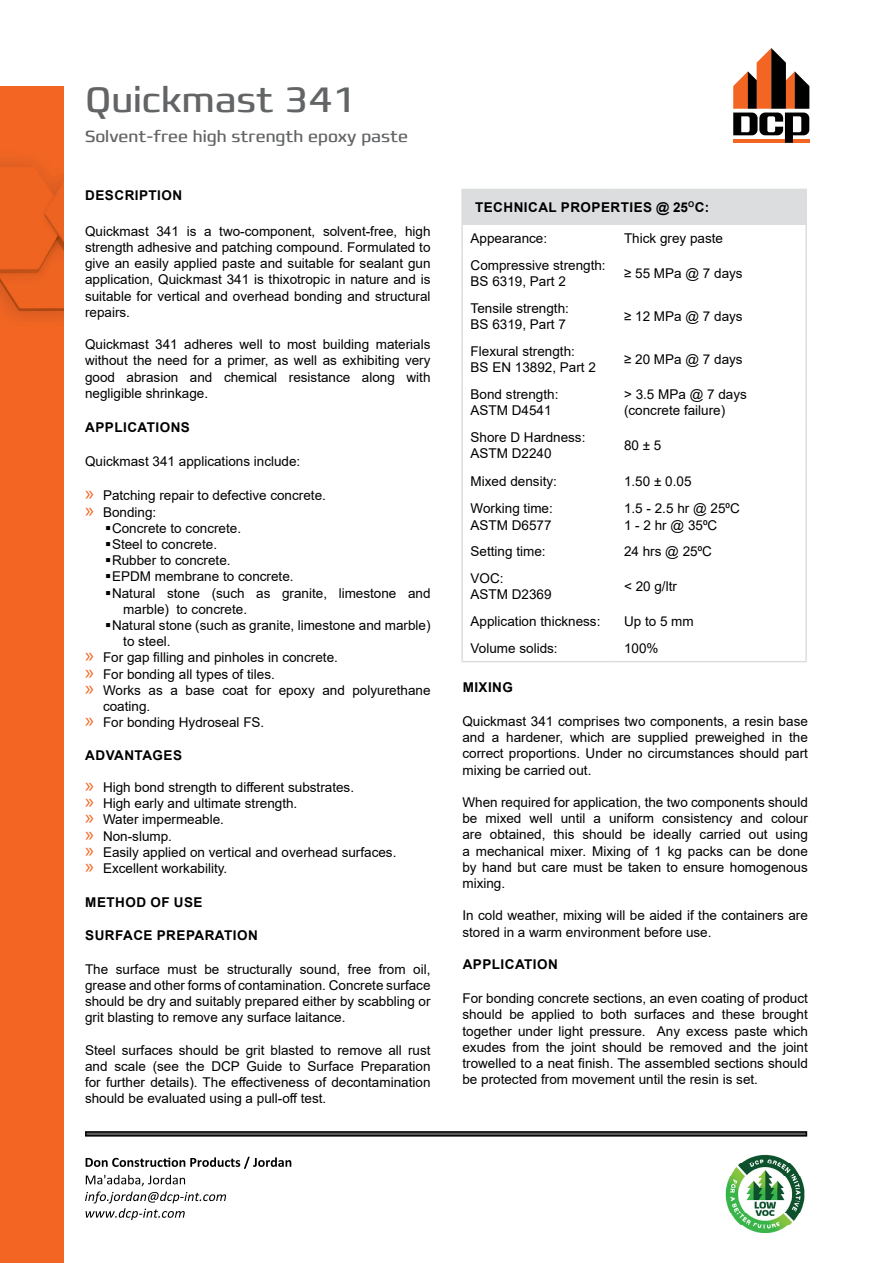
<style>
.page{position:relative;width:893px;height:1263px;background:#fff}
.page>*{position:absolute;margin:0;border:0;box-sizing:border-box;transform-origin:0 0}
.t1{font:36px "Francker CYR";color:#636466}
.t2{font:16.5px "Francker CYR";color:#636466}
.t3{font:13.5px/16.2px "Arial";color:#000}
.t4{font:700 13.5px "Arial";letter-spacing:.035em;color:#000}
.s1{font-family:"Myriad Pro";font-size:21px;color:#f26522}
</style>
<div class="page">
<div style="left:85px;top:1131px;width:722px;height:5px;border:2px solid #000"></div>
<svg style="left:86px;top:1157px;width:205px;height:12px"></svg>
<svg style="left:85px;top:1175px;width:141px;height:45px"></svg>
<div style="left:462px;top:189px;width:344px;height:36px;background:#dcddde"></div>
<hr style="left:461px;top:189px;width:154px;height:1px;background:#dcddde">
<hr style="left:461px;top:190px;width:2px;height:35px;background:#dcddde">
<hr style="left:615px;top:189px;width:192px;height:1px;background:#dcddde">
<hr style="left:805px;top:190px;width:2px;height:35px;background:#dcddde">
<hr style="left:461px;top:225px;width:2px;height:27px;background:#dcddde">
<hr style="left:805px;top:225px;width:2px;height:27px;background:#dcddde">
<hr style="left:461px;top:252px;width:2px;height:43px;background:#dcddde">
<hr style="left:805px;top:252px;width:2px;height:43px;background:#dcddde">
<hr style="left:461px;top:295px;width:2px;height:43px;background:#dcddde">
<hr style="left:805px;top:295px;width:2px;height:43px;background:#dcddde">
<hr style="left:461px;top:338px;width:2px;height:43px;background:#dcddde">
<hr style="left:805px;top:338px;width:2px;height:43px;background:#dcddde">
<hr style="left:461px;top:381px;width:2px;height:43px;background:#dcddde">
<hr style="left:805px;top:381px;width:2px;height:43px;background:#dcddde">
<hr style="left:461px;top:424px;width:2px;height:43px;background:#dcddde">
<hr style="left:805px;top:424px;width:2px;height:43px;background:#dcddde">
<hr style="left:461px;top:467px;width:2px;height:28px;background:#dcddde">
<hr style="left:805px;top:467px;width:2px;height:28px;background:#dcddde">
<hr style="left:461px;top:495px;width:2px;height:43px;background:#dcddde">
<hr style="left:805px;top:495px;width:2px;height:43px;background:#dcddde">
<hr style="left:461px;top:538px;width:2px;height:27px;background:#dcddde">
<hr style="left:805px;top:538px;width:2px;height:27px;background:#dcddde">
<hr style="left:461px;top:565px;width:2px;height:43px;background:#dcddde">
<hr style="left:805px;top:565px;width:2px;height:43px;background:#dcddde">
<hr style="left:461px;top:608px;width:2px;height:27px;background:#dcddde">
<hr style="left:805px;top:608px;width:2px;height:27px;background:#dcddde">
<hr style="left:461px;top:635px;width:2px;height:26px;background:#dcddde">
<hr style="left:805px;top:635px;width:2px;height:26px;background:#dcddde">
<hr style="left:461px;top:661px;width:154px;height:1px;background:#dcddde">
<hr style="left:615px;top:661px;width:192px;height:1px;background:#dcddde">
<img style="left:725px;top:1154px;width:80px;height:79px">
<svg style="left:733px;top:48px;width:76px;height:95px"></svg>
<div style="left:0;top:86px;width:64px;height:1177px;background:#f26522"></div>
<img style="left:0;top:161px;width:64px;height:158px">
<h1 class="t1" style="left:85px;top:77px;width:273px">Quickmast 341</h1>
<p class="t2" style="left:85px;top:126px;width:325px">Solvent-free high strength epoxy paste</p>
<p class="t4" style="left:85px;top:185px;width:98px">DESCRIPTION</p>
<p class="t3" style="left:85px;top:223px;width:347px;text-align:justify">Quickmast 341 is a two-component, solvent-free, high strength adhesive and patching compound. Formulated to give an easily applied paste and suitable for sealant gun application, Quickmast 341 is thixotropic in nature and is suitable for vertical and overhead bonding and structural repairs.</p>
<p class="t3" style="left:85px;top:336px;width:347px;text-align:justify">Quickmast 341 adheres well to most building materials without the need for a primer, as well as exhibiting very good abrasion and chemical resistance along with negligible shrinkage.</p>
<p class="t4" style="left:85px;top:418px;width:106px">APPLICATIONS</p>
<p class="t3" style="left:85px;top:453px;width:217px">Quickmast 341 applications include:</p>
<p class="t3" style="left:85px;top:487px;width:242px"><span class="s1">»</span> Patching repair to defective concrete.</p>
<p class="t3" style="left:85px;top:504px;width:73px"><span class="s1">»</span> Bonding:</p>
<p class="t3" style="left:112px;top:520px;width:131px">Concrete to concrete.</p>
<p class="t3" style="left:112px;top:536px;width:107px">Steel to concrete.</p>
<p class="t3" style="left:112px;top:552px;width:120px">Rubber to concrete.</p>
<p class="t3" style="left:112px;top:568px;width:183px">EPDM membrane to concrete.</p>
<p class="t3" style="left:112px;top:585px;width:320px">Natural stone (such as granite, limestone and</p>
<p class="t3" style="left:123px;top:601px;width:125px">marble) to concrete.</p>
<p class="t3" style="left:112px;top:617px;width:320px">Natural stone (such as granite, limestone and marble)</p>
<p class="t3" style="left:123px;top:633px;width:49px">to steel.</p>
<p class="t3" style="left:85px;top:649px;width:254px"><span class="s1">»</span> For gap filling and pinholes in concrete.</p>
<p class="t3" style="left:85px;top:666px;width:191px"><span class="s1">»</span> For bonding all types of tiles.</p>
<p class="t3" style="left:85px;top:682px;width:347px"><span class="s1">»</span> Works as a base coat for epoxy and polyurethane</p>
<p class="t3" style="left:103px;top:698px;width:49px">coating.</p>
<p class="t3" style="left:85px;top:714px;width:181px"><span class="s1">»</span> For bonding Hydroseal FS.</p>
<p class="t4" style="left:85px;top:745px;width:98px">ADVANTAGES</p>
<p class="t3" style="left:85px;top:779px;width:313px"><span class="s1">»</span> High bond strength to different substrates.<br><span class="s1">»</span> High early and ultimate strength.<br><span class="s1">»</span> Water impermeable.<br><span class="s1">»</span> Non-slump.<br><span class="s1">»</span> Easily applied on vertical and overhead surfaces. <span class="s1">»</span> Excellent workability.</p>
<p class="t4" style="left:85px;top:893px;width:119px">METHOD OF USE</p>
<p class="t4" style="left:85px;top:925px;width:174px">SURFACE PREPARATION</p>
<p class="t3" style="left:85px;top:961px;width:347px;text-align:justify">The surface must be structurally sound, free from oil, grease and other forms of contamination. Concrete surface should be dry and suitably prepared either by scabbling or grit blasting to remove any surface laitance.</p>
<p class="t3" style="left:85px;top:1042px;width:347px;text-align:justify">Steel surfaces should be grit blasted to remove all rust and scale (see the DCP Guide to Surface Preparation for further details). The effectiveness of decontamination should be evaluated using a pull-off test.</p>
<p class="t4" style="left:475px;top:198px;width:236px">TECHNICAL PROPERTIES @ 25<sup>O</sup>C:</p>
<p class="t3" style="left:471px;top:230px;width:78px">Appearance:</p>
<p class="t3" style="left:624px;top:230px;width:101px">Thick grey paste</p>
<p class="t3" style="left:471px;top:257px;width:137px">Compressive strength:<br>BS 6319, Part 2</p>
<p class="t3" style="left:624px;top:265px;width:120px">≥ 55 MPa @ 7 days</p>
<p class="t3" style="left:471px;top:300px;width:100px">Tensile strength:<br>BS 6319, Part 7</p>
<p class="t3" style="left:624px;top:308px;width:120px">≥ 12 MPa @ 7 days</p>
<p class="t3" style="left:471px;top:343px;width:127px">Flexural strength:<br>BS EN 13892, Part 2</p>
<p class="t3" style="left:624px;top:351px;width:120px">≥ 20 MPa @ 7 days</p>
<p class="t3" style="left:471px;top:386px;width:89px">Bond strength:<br>ASTM D4541</p>
<p class="t3" style="left:624px;top:386px;width:124px">&gt; 3.5 MPa @ 7 days (concrete failure)</p>
<p class="t3" style="left:471px;top:429px;width:116px">Shore D Hardness:<br>ASTM D2240</p>
<p class="t3" style="left:624px;top:437px;width:39px">80 ± 5</p>
<p class="t3" style="left:471px;top:473px;width:88px">Mixed density:</p>
<p class="t3" style="left:624px;top:473px;width:69px">1.50 ± 0.05</p>
<p class="t3" style="left:471px;top:500px;width:84px">Working time:<br>ASTM D6577</p>
<p class="t3" style="left:624px;top:500px;width:117px">1.5 - 2.5 hr @ 25⁰C<br>1 - 2 hr @ 35⁰C</p>
<p class="t3" style="left:471px;top:543px;width:77px">Setting time:</p>
<p class="t3" style="left:624px;top:543px;width:89px">24 hrs @ 25⁰C</p>
<p class="t3" style="left:471px;top:570px;width:83px">VOC:<br>ASTM D2369</p>
<p class="t3" style="left:624px;top:578px;width:54px">&lt; 20 g/ltr</p>
<p class="t3" style="left:471px;top:613px;width:131px">Application thickness:</p>
<p class="t3" style="left:624px;top:613px;width:71px">Up to 5 mm</p>
<p class="t3" style="left:471px;top:640px;width:89px">Volume solids:</p>
<p class="t3" style="left:624px;top:640px;width:36px">100%</p>
<p class="t4" style="left:463px;top:677px;width:52px">MIXING</p>
<p class="t3" style="left:462px;top:713px;width:347px;text-align:justify">Quickmast 341 comprises two components, a resin base and a hardener, which are supplied preweighed in the correct proportions. Under no circumstances should part mixing be carried out.</p>
<p class="t3" style="left:462px;top:794px;width:347px;text-align:justify">When required for application, the two components should be mixed well until a uniform consistency and colour are obtained, this should be ideally carried out using a mechanical mixer. Mixing of 1 kg packs can be done by hand but care must be taken to ensure homogenous mixing.</p>
<p class="t3" style="left:462px;top:907px;width:347px">In cold weather, mixing will be aided if the containers are stored in a warm environment before use.</p>
<p class="t4" style="left:463px;top:955px;width:97px">APPLICATION</p>
<p class="t3" style="left:462px;top:990px;width:347px;text-align:justify">For bonding concrete sections, an even coating of product should be applied to both surfaces and these brought together under light pressure. Any excess paste which exudes from the joint should be removed and the joint trowelled to a neat finish. The assembled sections should be protected from movement until the resin is set.</p>
</div>
